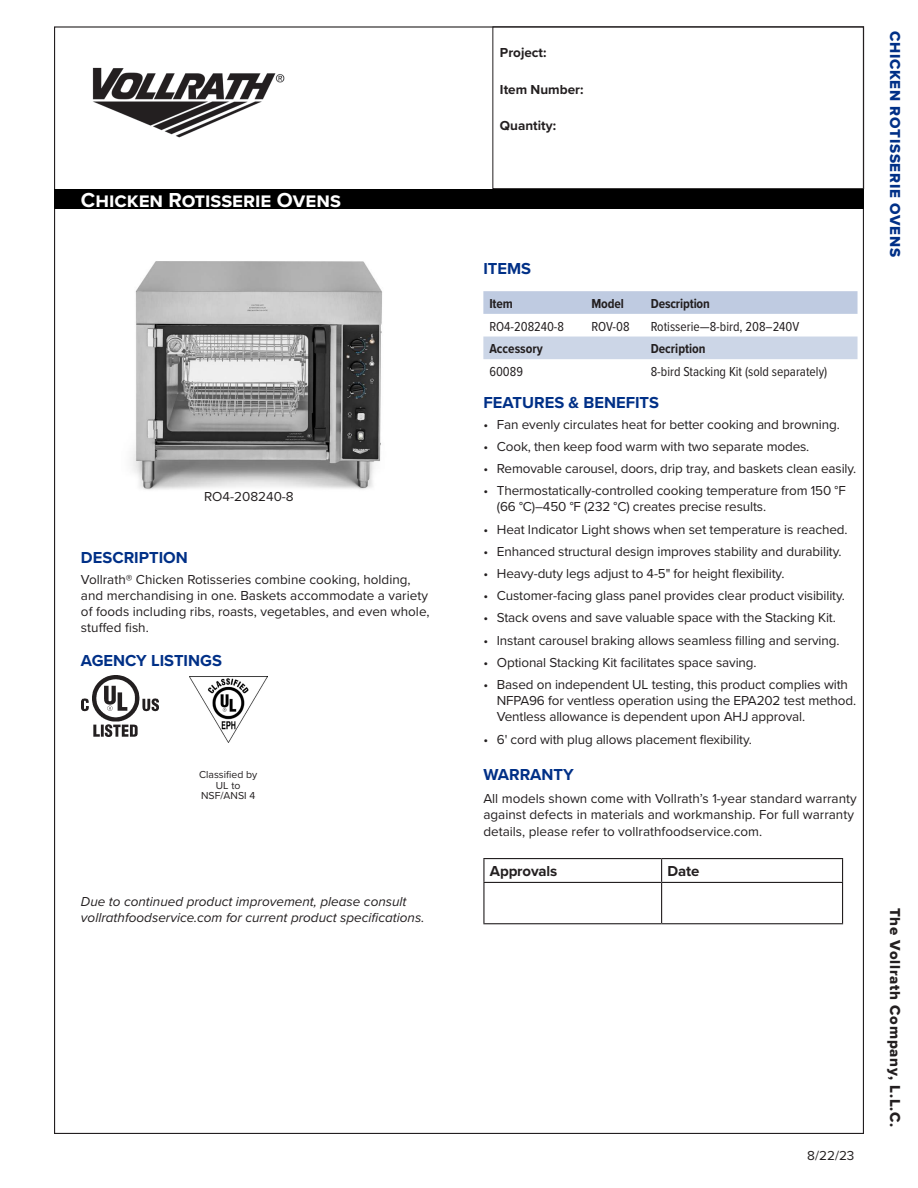
<style>
.page{position:relative;width:918px;height:1188px;background:#fff}
.page>*{position:absolute;margin:0;border:0;box-sizing:border-box;transform-origin:0 0}
.t1{font:700 21px "Proxima Nova";color:#fff}
.t2{font:700 16.5px "Proxima Nova";color:#003087}
.t3{font:15px "Proxima Nova Extrabld";letter-spacing:.05em;color:#231f20}
.t4{font:15px "Proxima Nova Extrabld";letter-spacing:.05em;color:#003087}
.t5{font:700 15px "Proxima Nova";letter-spacing:-.01em;color:#231f20}
.t6{font:13.5px/16.2px "Proxima Nova";letter-spacing:-.01em;color:#231f20}
.t7{font:italic 13.5px/16.2px "Proxima Nova";color:#231f20}
.t8{font:13.5px "Proxima Nova Cond";color:#231f20}
.t9{font:700 13.5px "Proxima Nova Cond";letter-spacing:-.005em;color:#231f20}
.t10{font:700 13.5px "Proxima Nova";color:#231f20}
.t11{font:10.5px/10.5px "Proxima Nova";color:#231f20;text-align:center}
</style>
<div class="page">
<img style="left:92px;top:67px;width:193px;height:71px">
<div style="left:492px;top:26px;width:372px;height:163px;border:1px solid #231f20"></div>
<div style="left:54px;top:189px;width:809px;height:19px;background:#000"></div>
<img style="left:131px;top:261px;width:251px;height:229px">
<img style="left:82px;top:675px;width:76px;height:62px">
<img style="left:189px;top:677px;width:79px;height:65px">
<div style="left:483px;top:291px;width:375px;height:23px;background:#bfcbe1"></div>
<div style="left:483px;top:337px;width:375px;height:22px;background:#ccd6e7"></div>
<hr style="left:483px;top:858px;width:179px;height:1px;background:#231f20">
<hr style="left:483px;top:859px;width:2px;height:23px;background:#231f20">
<hr style="left:662px;top:858px;width:181px;height:1px;background:#231f20">
<svg style="left:661px;top:859px;width:1px;height:23px"></svg>
<svg style="left:842px;top:859px;width:1px;height:23px"></svg>
<hr style="left:483px;top:882px;width:179px;height:1px;background:#231f20">
<hr style="left:483px;top:883px;width:2px;height:40px;background:#231f20">
<hr style="left:662px;top:882px;width:181px;height:1px;background:#231f20">
<hr style="left:661px;top:883px;width:1px;height:40px;background:#231f20">
<hr style="left:842px;top:883px;width:1px;height:40px;background:#231f20">
<hr style="left:483px;top:923px;width:179px;height:1px;background:#231f20">
<hr style="left:662px;top:923px;width:181px;height:1px;background:#231f20">
<h1 class="t1" style="left:81px;top:191px;width:261px">Chicken Rotisserie Ovens</h1>
<p class="t6" style="left:204px;top:489px;width:91px">RO4-208240-8</p>
<p class="t2" style="left:81px;top:551px;width:108px">DESCRIPTION</p>
<p class="t6" style="left:81px;top:572px;width:350px">Vollrath® Chicken Rotisseries combine cooking, holding, and merchandising in one. Baskets accommodate a variety of foods including ribs, roasts, vegetables, and even whole, stuffed fish.</p>
<p class="t2" style="left:81px;top:653px;width:142px">AGENCY LISTINGS</p>
<p class="t11" style="left:199px;top:770px;width:60px">Classified by<br>UL to<br>NSF/ANSI 4</p>
<p class="t7" style="left:81px;top:894px;width:345px">Due to continued product improvement, please consult vollrathfoodservice.com for current product specifications.</p>
<p class="t10" style="left:500px;top:47px;width:48px">Project:</p>
<p class="t10" style="left:500px;top:84px;width:85px">Item Number:</p>
<p class="t10" style="left:500px;top:120px;width:58px">Quantity:</p>
<p class="t2" style="left:483px;top:261px;width:49px">ITEMS</p>
<p class="t9" style="left:489px;top:298px;width:25px">Item</p>
<p class="t9" style="left:591px;top:298px;width:34px">Model</p>
<p class="t9" style="left:651px;top:298px;width:61px">Description</p>
<p class="t8" style="left:489px;top:320px;width:76px">RO4-208240-8</p>
<p class="t8" style="left:591px;top:320px;width:40px">ROV-08</p>
<p class="t8" style="left:651px;top:320px;width:150px">Rotisserie—8-bird, 208–240V</p>
<p class="t9" style="left:489px;top:343px;width:55px">Accessory</p>
<p class="t9" style="left:651px;top:343px;width:56px">Decription</p>
<p class="t8" style="left:489px;top:366px;width:35px">60089</p>
<p class="t8" style="left:651px;top:366px;width:178px">8-bird Stacking Kit (sold separately)</p>
<p class="t2" style="left:483px;top:395px;width:177px">FEATURES &amp; BENEFITS</p>
<p class="t6" style="left:483px;top:417px;width:358px">• Fan evenly circulates heat for better cooking and browning.</p>
<p class="t6" style="left:483px;top:439px;width:328px">• Cook, then keep food warm with two separate modes.</p>
<p class="t6" style="left:483px;top:461px;width:374px">• Removable carousel, doors, drip tray, and baskets clean easily.</p>
<p class="t6" style="left:497px;top:483px;width:350px;text-indent:-14px">• Thermostatically-controlled cooking temperature from 150 °F (66 °C)–450 °F (232 °C) creates precise results.</p>
<p class="t6" style="left:483px;top:522px;width:366px">• Heat Indicator Light shows when set temperature is reached.</p>
<p class="t6" style="left:483px;top:544px;width:360px">• Enhanced structural design improves stability and durability.</p>
<p class="t6" style="left:483px;top:566px;width:303px">• Heavy-duty legs adjust to 4-5" for height flexibility.</p>
<p class="t6" style="left:483px;top:588px;width:363px">• Customer-facing glass panel provides clear product visibility.</p>
<p class="t6" style="left:483px;top:611px;width:354px">• Stack ovens and save valuable space with the Stacking Kit.</p>
<p class="t6" style="left:483px;top:633px;width:358px">• Instant carousel braking allows seamless filling and serving.</p>
<p class="t6" style="left:483px;top:655px;width:275px">• Optional Stacking Kit facilitates space saving.</p>
<p class="t6" style="left:497px;top:677px;width:361px;text-indent:-14px">• Based on independent UL testing, this product complies with<br>NFPA96 for ventless operation using the EPA202 test method.<br>Ventless allowance is dependent upon AHJ approval.</p>
<p class="t6" style="left:483px;top:732px;width:270px">• 6' cord with plug allows placement flexibility.</p>
<p class="t2" style="left:483px;top:768px;width:92px">WARRANTY</p>
<p class="t6" style="left:483px;top:791px;width:375px">All models shown come with Vollrath’s 1-year standard warranty against defects in materials and workmanship. For full warranty details, please refer to vollrathfoodservice.com.</p>
<p class="t5" style="left:490px;top:865px;width:69px">Approvals</p>
<p class="t5" style="left:668px;top:865px;width:33px">Date</p>
<p class="t6" style="left:807px;top:1148px;width:49px">8/22/23</p>
<p class="t4" style="left:901px;top:31px;width:228px;rotate:90deg">CHICKEN ROTISSERIE OVENS</p>
<p class="t3" style="left:901px;top:908px;width:221px;rotate:90deg">The Vollrath Company, L.L.C.</p>
</div>
